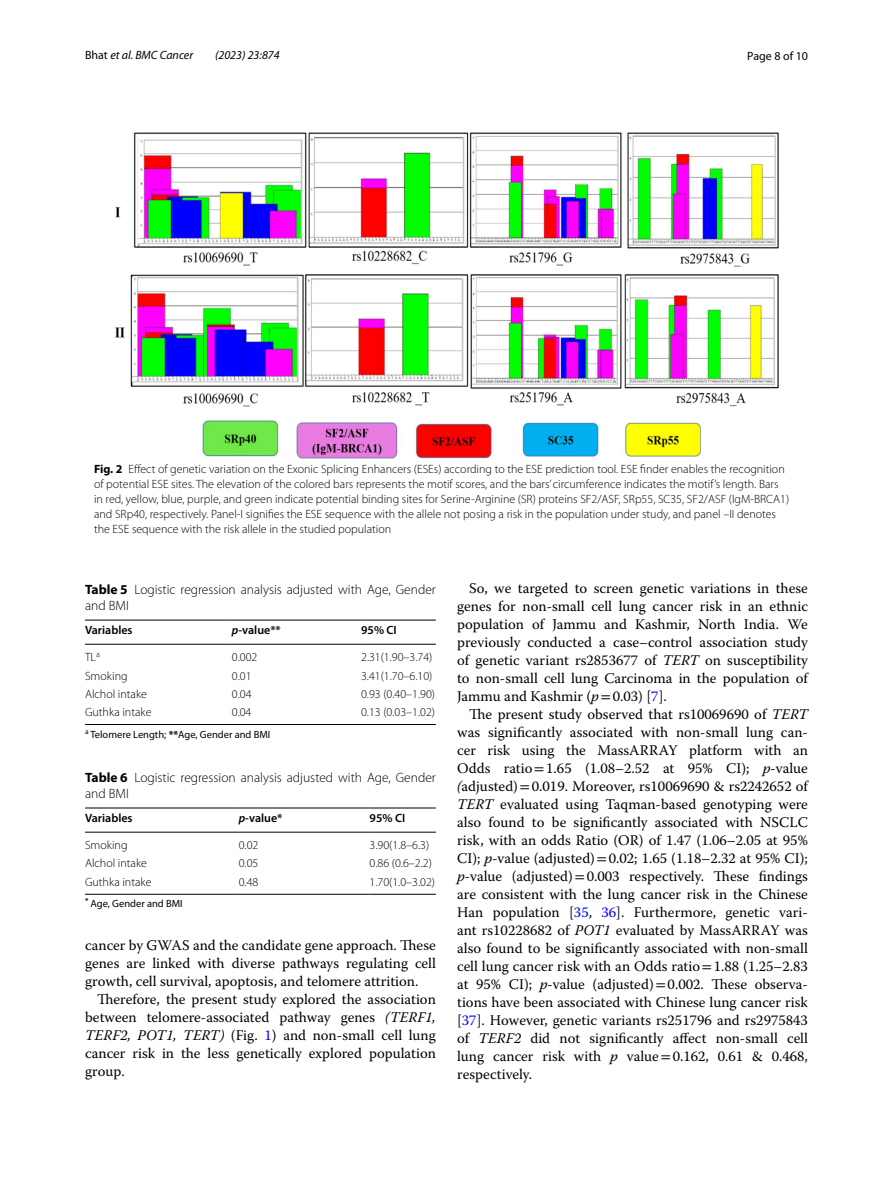
<style>
.page{position:relative;width:893px;height:1187px;background:#fff}
.page>*{position:absolute;margin:0;border:0;box-sizing:border-box;transform-origin:0 0}
.t1{font:14.7px/18px "Warnock Pro";color:#000;text-align:justify}
.t2{font:300 13.5px/16.5px "Myriad Pro";color:#000}
.t3{font:300 12px/15px "Myriad Pro";color:#000}
.t4{font:600 12px "Myriad Pro";color:#000}
.t5{font:italic 12px "Myriad Pro";color:#000}
.t6{font:12px "Myriad Pro";color:#000}
.t7{font:10.5px "Myriad Pro";color:#000}
.s1{font-style:normal}
.s2{font-weight:700}
.s3{font-style:italic}
.s4{color:#00f}
.s5{font-family:"STIX"}
</style>
<div class="page">
<img style="left:115px;top:133px;width:663px;height:325px">
<hr style="left:85px;top:619px;width:147px;height:1px;background:#000">
<hr style="left:85px;top:644px;width:147px;height:1px;background:#000">
<hr style="left:232px;top:619px;width:129px;height:1px;background:#000">
<hr style="left:232px;top:644px;width:129px;height:1px;background:#000">
<hr style="left:361px;top:619px;width:75px;height:1px;background:#000">
<hr style="left:361px;top:644px;width:75px;height:1px;background:#000">
<hr style="left:85px;top:724px;width:147px;height:1px;background:#000">
<hr style="left:232px;top:724px;width:129px;height:1px;background:#000">
<hr style="left:361px;top:724px;width:75px;height:1px;background:#000">
<hr style="left:85px;top:807px;width:154px;height:1px;background:#000">
<hr style="left:85px;top:831px;width:154px;height:1px;background:#000">
<hr style="left:239px;top:807px;width:131px;height:1px;background:#000">
<hr style="left:239px;top:831px;width:131px;height:1px;background:#000">
<hr style="left:370px;top:807px;width:66px;height:1px;background:#000">
<hr style="left:370px;top:831px;width:66px;height:1px;background:#000">
<hr style="left:85px;top:893px;width:154px;height:1px;background:#000">
<hr style="left:239px;top:893px;width:131px;height:1px;background:#000">
<hr style="left:370px;top:893px;width:66px;height:1px;background:#000">
<p class="t5" style="left:85px;top:48px;width:110px"><span class="s1">Bhat</span> et al. BMC Cancer</p>
<p class="t5" style="left:215px;top:48px;width:66px">(2023) 23:874</p>
<p class="t6" style="left:747px;top:48px;width:62px">Page 8 of 10</p>
<p class="t3" style="left:94px;top:462px;width:697px"><span class="s2">Fig. 2</span> Effect of genetic variation on the Exonic Splicing Enhancers (ESEs) according to the ESE prediction tool. ESE finder enables the recognition of potential ESE sites. The elevation of the colored bars represents the motif scores, and the bars’ circumference indicates the motif’s length. Bars in red, yellow, blue, purple, and green indicate potential binding sites for Serine-Arginine (SR) proteins SF2/ASF, SRp55, SC35, SF2/ASF (IgM-BRCA1) and SRp40, respectively. Panel-I signifies the ESE sequence with the allele not posing a risk in the population under study, and panel –II denotes the ESE sequence with the risk allele in the studied population</p>
<p class="t2" style="left:85px;top:581px;width:352px"><span class="s2">Table 5</span> Logistic regression analysis adjusted with Age, Gender and BMI</p>
<p class="t4" style="left:85px;top:622px;width:49px">Variables</p>
<p class="t4" style="left:232px;top:622px;width:50px"><span class="s3">p</span>-value**</p>
<p class="t4" style="left:361px;top:622px;width:37px">95% CI</p>
<p class="t3" style="left:85px;top:650px;width:16px">TL<sup>a</sup></p>
<p class="t3" style="left:232px;top:650px;width:27px">0.002</p>
<p class="t3" style="left:361px;top:650px;width:73px">2.31(1.90–3.74)</p>
<p class="t3" style="left:85px;top:668px;width:44px">Smoking</p>
<p class="t3" style="left:232px;top:668px;width:21px">0.01</p>
<p class="t3" style="left:361px;top:668px;width:73px">3.41(1.70–6.10)</p>
<p class="t3" style="left:85px;top:686px;width:64px">Alchol intake</p>
<p class="t3" style="left:232px;top:686px;width:21px">0.04</p>
<p class="t3" style="left:361px;top:686px;width:75px">0.93 (0.40–1.90)</p>
<p class="t3" style="left:85px;top:704px;width:68px">Guthka intake</p>
<p class="t3" style="left:232px;top:704px;width:21px">0.04</p>
<p class="t3" style="left:361px;top:704px;width:75px">0.13 (0.03–1.02)</p>
<p class="t7" style="left:85px;top:728px;width:187px"><sup>a</sup> Telomere Length; <span class="s2">**</span>Age, Gender and BMI</p>
<p class="t2" style="left:85px;top:769px;width:352px"><span class="s2">Table 6</span> Logistic regression analysis adjusted with Age, Gender and BMI</p>
<p class="t4" style="left:85px;top:810px;width:49px">Variables</p>
<p class="t4" style="left:239px;top:810px;width:45px"><span class="s3">p</span>-value*</p>
<p class="t4" style="left:370px;top:810px;width:37px">95% CI</p>
<p class="t3" style="left:85px;top:838px;width:44px">Smoking</p>
<p class="t3" style="left:239px;top:838px;width:21px">0.02</p>
<p class="t3" style="left:370px;top:838px;width:61px">3.90(1.8–6.3)</p>
<p class="t3" style="left:85px;top:856px;width:64px">Alchol intake</p>
<p class="t3" style="left:239px;top:856px;width:21px">0.05</p>
<p class="t3" style="left:370px;top:856px;width:64px">0.86 (0.6–2.2)</p>
<p class="t3" style="left:85px;top:874px;width:68px">Guthka intake</p>
<p class="t3" style="left:239px;top:874px;width:21px">0.48</p>
<p class="t3" style="left:370px;top:874px;width:67px">1.70(1.0–3.02)</p>
<p class="t7" style="left:85px;top:896px;width:99px"><sup>*</sup> Age, Gender and BMI</p>
<p class="t1" style="left:85px;top:935px;width:352px">cancer by GWAS and the candidate gene approach. These genes are linked with diverse pathways regulating cell growth, cell survival, apoptosis, and telomere attrition.</p>
<p class="t1" style="left:85px;top:989px;width:352px;text-indent:12px">Therefore, the present study explored the association between telomere-associated pathway genes <span class="s3">(TERF1, TERF2, POT1, TERT)</span> (Fig. <span class="s4">1</span>) and non-small cell lung cancer risk in the less genetically explored population group.</p>
<p class="t1" style="left:457px;top:578px;width:352px;text-indent:12px">So, we targeted to screen genetic variations in these genes for non-small cell lung cancer risk in an ethnic population of Jammu and Kashmir, North India. We previously conducted a case–control association study of genetic variant rs2853677 of <span class="s3">TERT</span> on susceptibility to non-small cell lung Carcinoma in the population of Jammu and Kashmir (<span class="s3">p</span><span class="s5">=</span>0.03) [<span class="s4">7</span>].</p>
<p class="t1" style="left:457px;top:704px;width:352px;text-indent:12px">The present study observed that rs10069690 of <span class="s3">TERT </span>was significantly associated with non-small lung can&shy;cer risk using the MassARRAY platform with an Odds ratio<span class="s5">=</span>1.65 (1.08–2.52 at 95% CI); <span class="s3">p-</span>value <span class="s3">(</span>adjusted)<span class="s5">=</span>0.019. Moreover, rs10069690 &amp; rs2242652 of <span class="s3">TERT</span> evaluated using Taqman-based genotyping were also found to be significantly associated with NSCLC risk, with an odds Ratio (OR) of 1.47 (1.06–2.05 at 95% CI); <span class="s3">p-</span>value (adjusted)<span class="s5">=</span>0.02; 1.65 (1.18–2.32 at 95% CI); <span class="s3">p-</span>value (adjusted)<span class="s5">=</span>0.003 respectively. These findings are consistent with the lung cancer risk in the Chinese Han population [<span class="s4">35</span>, <span class="s4">36</span>]. Furthermore, genetic vari&shy;ant rs10228682 of <span class="s3">POT1</span> evaluated by MassARRAY was also found to be significantly associated with non-small cell lung cancer risk with an Odds ratio<span class="s5">=</span>1.88 (1.25–2.83 at 95% CI); <span class="s3">p-</span>value (adjusted)<span class="s5">=</span>0.002. These observa&shy;tions have been associated with Chinese lung cancer risk [<span class="s4">37</span>]. However, genetic variants rs251796 and rs2975843 of <span class="s3">TERF2</span> did not significantly affect non-small cell lung cancer risk with <span class="s3">p</span> value<span class="s5">=</span>0.162, 0.61 &amp; 0.468, respectively.</p>
</div>
